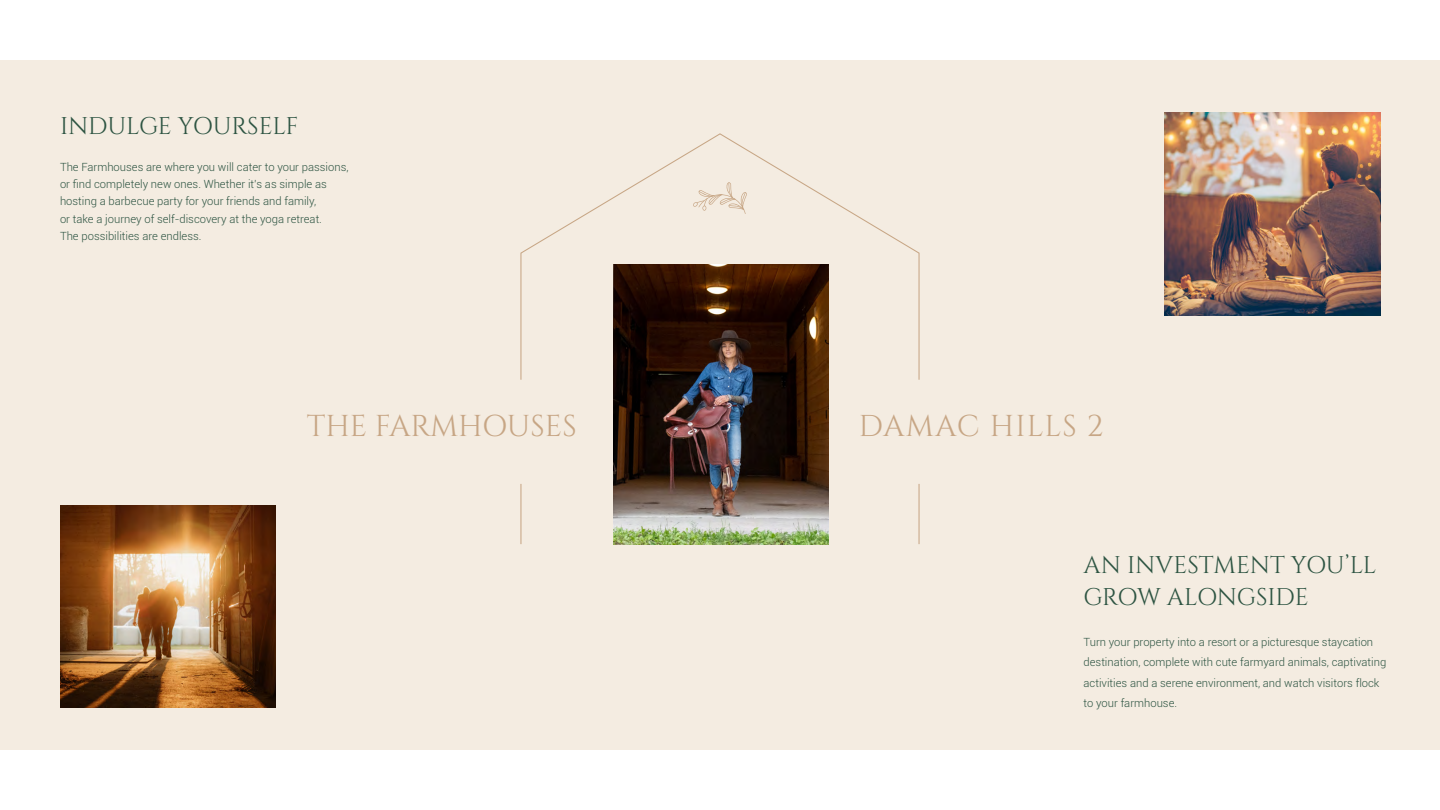
<style>
.page{position:relative;width:1440px;height:810px;background:#fff}
.page>*{position:absolute;margin:0;border:0;box-sizing:border-box;transform-origin:0 0}
.t1{font:30.15px "Cinzel";color:#c7a685}
.t2{font:30.15px "Cinzel";letter-spacing:.04em;color:#c7a685}
.t3{font:24.15px/32.1px "Cinzel";letter-spacing:-.015em;color:#2d5442}
.t4{font:300 11.25px/17.3px "Roboto";color:#2d5442}
</style>
<div class="page">
<div style="left:0;top:60px;width:1440px;height:690px;background:#f4ece1"></div>
<img style="left:1164px;top:112px;width:216px;height:203px">
<svg style="left:520px;top:133px;width:400px;height:412px"></svg>
<img style="left:614px;top:264px;width:215px;height:281px">
<img style="left:61px;top:506px;width:214px;height:201px">
<h2 class="t3" style="left:60px;top:111px;width:240px">INDULGE YOURSELF</h2>
<p class="t4" style="left:60px;top:158px;width:290px">The Farmhouses are where you will cater to your passions, or find completely new ones. Whether s’i t as simple as hosting a barbecue party for your friends and family,<br>or take a journey of self-discovery at the yoga retreat.<br>The possibilities are endless.</p>
<h1 class="t1" style="left:307px;top:408px;width:271px">THE FARMHOUSES</h1>
<h1 class="t2" style="left:859px;top:408px;width:246px">DAMAC HILLS 2</h1>
<h2 class="t3" style="left:1084px;top:550px;width:294px">AN INVESTMENT YOU’LL<br>GROW ALONGSIDE</h2>
<p class="t4" style="left:1084px;top:632px;width:304px;line-height:20.3px">Turn your property into a resort or a picturesque staycation destination, complete with cute farmyard animals, captivating activities and a serene environment, and watch visitors flock to your farmhouse.</p>
</div>
